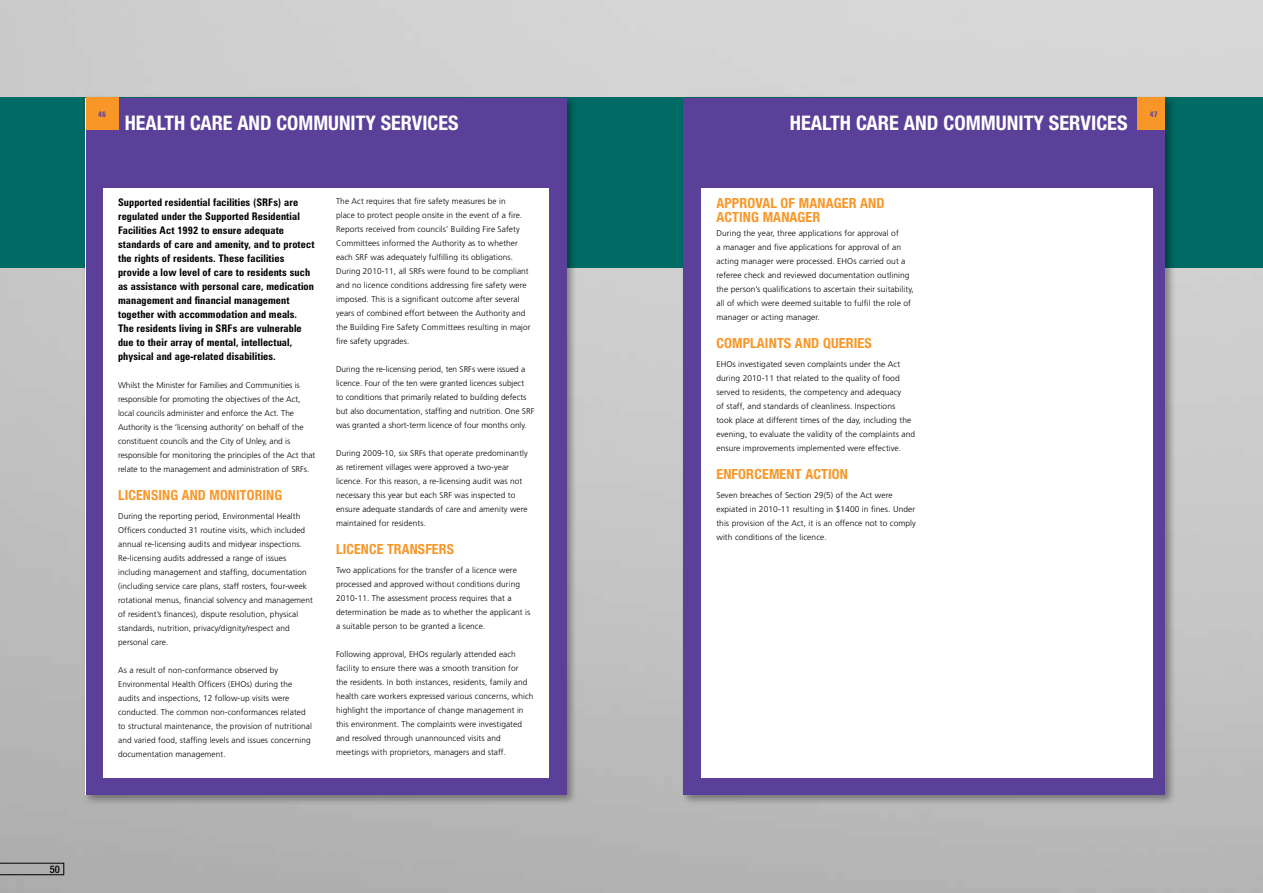
<style>
.page{position:relative;width:1263px;height:893px;background:#fff}
.page>*{position:absolute;margin:0;border:0;box-sizing:border-box;transform-origin:0 0}
.t1{font:700 condensed 20.1px "Helvetica Neue";color:#fff}
.t2{font:700 condensed 13.95px/14px "Helvetica Neue";letter-spacing:.01em;color:#f89728}
.t3{font:700 condensed 10.5px/14px "Zurich BT";letter-spacing:.01em;color:#000}
.t4{font:500 condensed 10.5px "Helvetica Neue";color:#000}
.t5{font:300 8.25px/14px "Frutiger";letter-spacing:.01em;color:#000}
.t6{font:700 condensed 7.95px "Zurich BT";color:#5a4099}
</style>
<div class="page">
<img style="left:0;top:0;width:1263px;height:893px">
<div style="left:0;top:98px;width:1263px;height:170px;background:#006a65"></div>
<div style="left:681px;top:95px;width:495px;height:711px;background:#000;opacity:.38"></div>
<div style="left:684px;top:98px;width:481px;height:696px;background:#5a4099"></div>
<div style="left:1138px;top:98px;width:27px;height:32px;background:#f89728"></div>
<div style="left:701px;top:188px;width:327px;height:590px;background:#fff"></div>
<div style="left:933px;top:188px;width:220px;height:590px;background:#fff"></div>
<div style="left:82px;top:95px;width:496px;height:711px;background:#000;opacity:.38"></div>
<div style="left:86px;top:98px;width:480px;height:696px;background:#5a4099"></div>
<div style="left:86px;top:98px;width:32px;height:32px;background:#f89728"></div>
<div style="left:103px;top:188px;width:352px;height:590px;background:#fff"></div>
<div style="left:332px;top:188px;width:217px;height:590px;background:#fff"></div>
<svg style="left:0;top:863px;width:64px;height:12px"></svg>
<p class="t6" style="left:98px;top:109px;width:9px">46</p>
<h1 class="t1" style="left:125px;top:110px;width:335px">HEALTH CARE AND COMMUNITY SERVICES</h1>
<p class="t3" style="left:118px;top:195px;width:198px">Supported residential facilities (SRFs) are regulated under the Supported Residential Facilities Act 1992 to ensure adequate standards of care and amenity, and to protect the rights of residents. These facilities provide a low level of care to residents such as assistance with personal care, medication management and financial management together with accommodation and meals.<br>The residents living in SRFs are vulnerable due to their array of mental, intellectual, physical and age-related disabilities.</p>
<p class="t5" style="left:118px;top:378px;width:199px">Whilst the Minister for Families and Communities is responsible for promoting the objectives of the Act, local councils administer and enforce the Act. The Authority is the ‘licensing authority’ on behalf of the constituent councils and the City of Unley, and is responsible for monitoring the principles of the Act that relate to the management and administration of SRFs.</p>
<h2 class="t2" style="left:118px;top:488px;width:166px">LICENSING AND MONITORING</h2>
<p class="t5" style="left:118px;top:509px;width:196px">During the reporting period, Environmental Health Officers conducted 31 routine visits, which included annual re-licensing audits and midyear inspections.<br>Re-licensing audits addressed a range of issues including management and staffing, documentation (including service care plans, staff rosters, four-week rotational menus, financial solvency and management of resident’s finances), dispute resolution, physical standards, nutrition, privacy/dignity/respect and personal care.</p>
<p class="t5" style="left:118px;top:663px;width:195px">As a result of non-conformance observed by Environmental Health Officers (EHOs) during the audits and inspections, 12 follow-up visits were conducted. The common non-conformances related to structural maintenance, the provision of nutritional and varied food, staffing levels and issues concerning documentation management.</p>
<p class="t5" style="left:336px;top:194px;width:196px">The Act requires that fire safety measures be in<br>place to protect people onsite in the event of a fire.<br>Reports received from councils’ Building Fire Safety Committees informed the Authority as to whether each SRF was adequately fulfilling its obligations.<br>During 2010-11, all SRFs were found to be compliant and no licence conditions addressing fire safety were imposed. This is a significant outcome after several years of combined effort between the Authority and the Building Fire Safety Committees resulting in major fire safety upgrades.</p>
<p class="t5" style="left:336px;top:362px;width:200px">During the re-licensing period, ten SRFs were issued a licence. Four of the ten were granted licences subject<br>to conditions that primarily related to building defects but also documentation, staffing and nutrition. One SRF was granted a short-term licence of four months only.</p>
<p class="t5" style="left:336px;top:446px;width:193px">During 2009-10, six SRFs that operate predominantly as retirement villages were approved a two-year licence. For this reason, a re-licensing audit was not necessary this year but each SRF was inspected to ensure adequate standards of care and amenity were maintained for residents.</p>
<h2 class="t2" style="left:336px;top:542px;width:119px">LICENCE TRANSFERS</h2>
<p class="t5" style="left:336px;top:563px;width:196px">Two applications for the transfer of a licence were processed and approved without conditions during 2010-11. The assessment process requires that a determination be made as to whether the applicant is a suitable person to be granted a licence.</p>
<p class="t5" style="left:336px;top:647px;width:199px">Following approval, EHOs regularly attended each facility to ensure there was a smooth transition for<br>the residents. In both instances, residents, family and health care workers expressed various concerns, which highlight the importance of change management in this environment. The complaints were investigated and resolved through unannounced visits and meetings with proprietors, managers and staff.</p>
<p class="t4" style="left:50px;top:862px;width:11px">50</p>
<h1 class="t1" style="left:790px;top:110px;width:339px">HEALTH CARE AND COMMUNITY SERVICES</h1>
<p class="t6" style="left:1150px;top:109px;width:9px">47</p>
<h2 class="t2" style="left:716px;top:196px;width:170px">APPROVAL OF MANAGER AND<br>ACTING MANAGER</h2>
<p class="t5" style="left:716px;top:226px;width:199px">During the year, three applications for approval of<br>a manager and five applications for approval of an acting manager were processed. EHOs carried out a referee check and reviewed documentation outlining the person’s qualifications to ascertain their suitability, all of which were deemed suitable to fulfil the role of manager or acting manager.</p>
<h2 class="t2" style="left:716px;top:336px;width:157px">COMPLAINTS AND QUERIES</h2>
<p class="t5" style="left:716px;top:357px;width:200px">EHOs investigated seven complaints under the Act during 2010-11 that related to the quality of food served to residents, the competency and adequacy<br>of staff, and standards of cleanliness. Inspections<br>took place at different times of the day, including the evening, to evaluate the validity of the complaints and ensure improvements implemented were effective.</p>
<h2 class="t2" style="left:716px;top:467px;width:133px">ENFORCEMENT ACTION</h2>
<p class="t5" style="left:716px;top:488px;width:201px">Seven breaches of Section 29(5) of the Act were expiated in 2010-11 resulting in $1400 in fines. Under this provision of the Act, it is an offence not to comply with conditions of the licence.</p>
</div>
